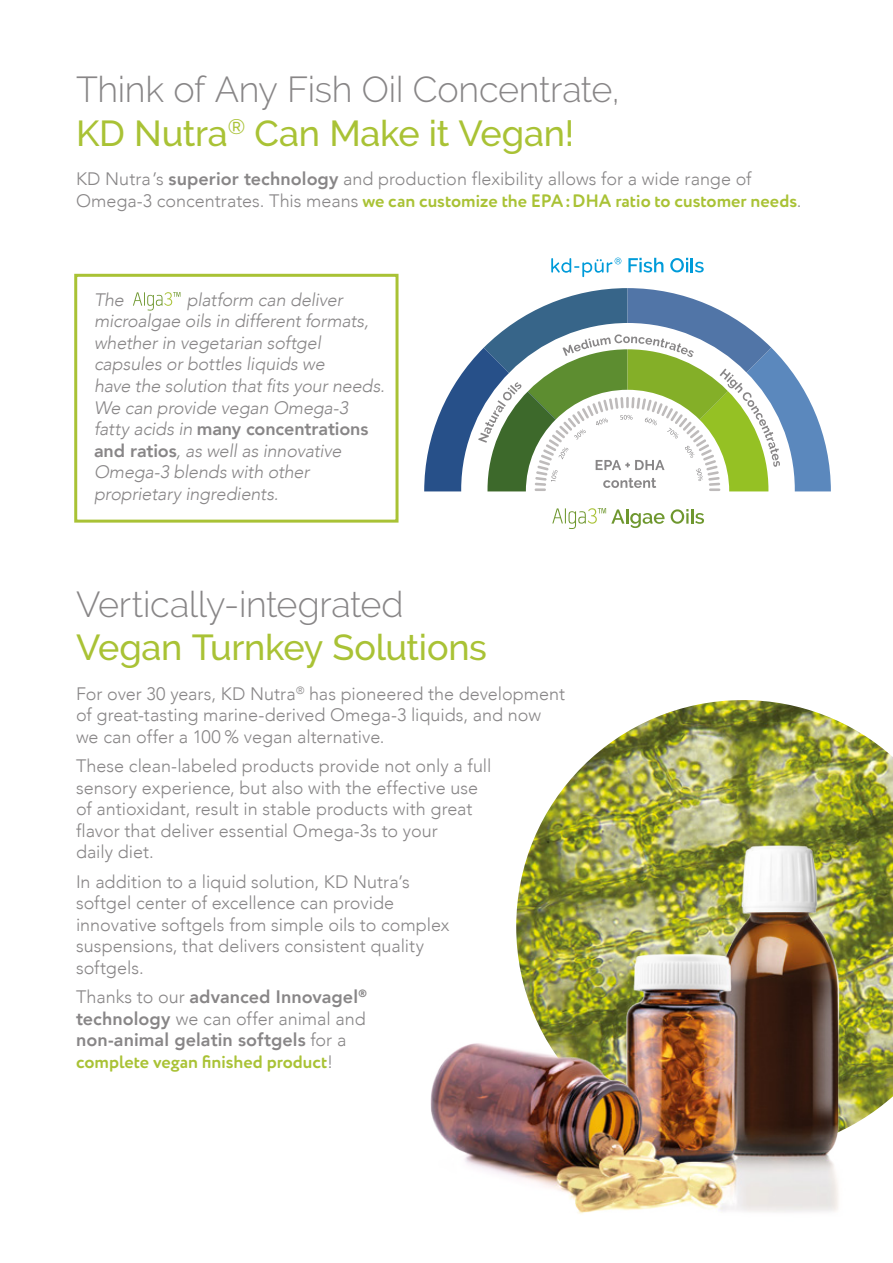
<style>
.page{position:relative;width:893px;height:1263px;background:#fff}
.page>*{position:absolute;margin:0;border:0;box-sizing:border-box;transform-origin:0 0}
.t1{font:300 36px/43.2px "Raleway";letter-spacing:-.01em;color:#888687}
.t2{font:500 36px "Raleway";letter-spacing:-.01em;color:#a9c235}
.t3{font:300 18px/21.6px "Avenir";color:#888687}
.t4{font:italic 300 18px/21.6px "Avenir";letter-spacing:-.01em;color:#888687}
.t5{font:700 18px "Circe Rounded";letter-spacing:-.005em;color:#a9c235}
.t6{font:800 18px/21.6px "Avenir";letter-spacing:.005em;color:#888687;text-align:justify}
.s1{font-weight:500;color:#a9c235}
.s2{font-weight:800}
.s3{font-family:"Avenir";font-weight:300;color:#888687}
.s4{font-weight:800;font-style:normal}
.s5{font-weight:300}
</style>
<div class="page">
<svg style="left:628px;top:258px;width:35px;height:14px"></svg>
<svg style="left:670px;top:258px;width:34px;height:14px"></svg>
<div style="left:461px;top:323px;width:334px;height:334px;border:26px solid #fff;border-radius:50%"></div>
<svg style="left:424px;top:288px;width:407px;height:203px"></svg>
<svg style="left:671px;top:509px;width:33px;height:15px"></svg>
<svg style="left:552px;top:508px;width:112px;height:21px"></svg>
<div style="left:74px;top:274px;width:324px;height:249px;border:3px solid #a9c235"></div>
<svg style="left:133px;top:292px;width:47px;height:19px"></svg>
<svg style="left:551px;top:258px;width:70px;height:19px"></svg>
<img style="left:551px;top:700px;width:342px;height:106px">
<img style="left:430px;top:806px;width:463px;height:408px">
<h1 class="t1" style="left:76px;top:68px;width:545px">Think of Any Fish Oil Concentrate,<br><span class="s1">KD Nutra</span><sup>®</sup> <span class="s1">Can Make it Vegan!</span></h1>
<p class="t3" style="left:76px;top:168px;width:677px">KD Nutra ’s <span class="s2">superior technology</span> and production flexibility allows for a wide range of</p>
<p class="t5" style="left:76px;top:190px;width:727px"><span class="s3">Omega-3 concentrates. This means</span> we can customize the EPA : DHA ratio to customer needs<span class="s3">.</span></p>
<p class="t4" style="left:94px;top:289px;width:292px;text-indent:93px">platform can deliver microalgae oils in different formats, whether in vegetarian softgel capsules or bottles liquids we<br>have the solution that fits your needs.<br>We can provide vegan Omega-3 fatty acids in <span class="s4">many concentrations and ratios</span>, as well as innovative<br>Omega-3 blends with other proprietary ingredients.</p>
<p class="t4" style="left:94px;top:289px;width:31px">The</p>
<h1 class="t1" style="left:76px;top:582px;width:329px">Vertically-integrated</h1>
<h1 class="t2" style="left:76px;top:627px;width:413px">Vegan Turnkey Solutions</h1>
<p class="t3" style="left:76px;top:683px;width:491px">For over 30 years, KD Nutra<sup>®</sup> has pioneered the development of great-tasting marine-derived Omega-3 liquids, and now we can offer a 100 % vegan alternative.</p>
<p class="t3" style="left:76px;top:755px;width:417px">These clean-labeled products provide not only a full sensory experience, but also with the effective use of antioxidant, result in stable products with great flavor that deliver essential Omega-3s to your<br>daily diet.</p>
<p class="t3" style="left:76px;top:870px;width:375px">In addition to a liquid solution, KD Nutra’s softgel center of excellence can provide innovative softgels from simple oils to complex suspensions, that delivers consistent quality softgels.</p>
<p class="t6" style="left:76px;top:986px;width:292px"><span class="s5">Thanks to our</span> advanced Innovagel<sup>® </sup>technology <span class="s5">we can offer animal and </span>non-animal gelatin softgels <span class="s5">for a</span></p>
<p class="t5" style="left:76px;top:1051px;width:259px">complete vegan finished product<span class="s3">!</span></p>
</div>
